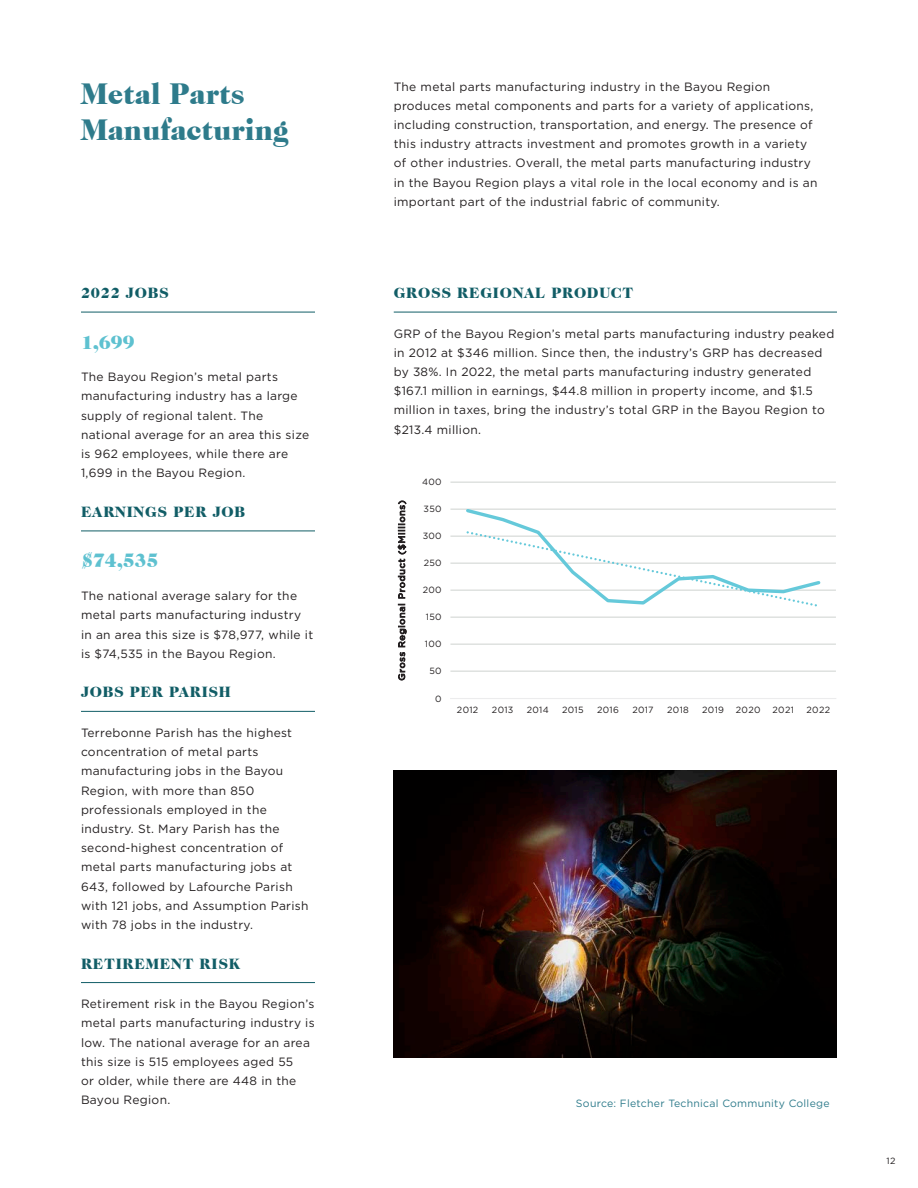
<style>
.page{position:relative;width:918px;height:1188px;background:#fff}
.page>*{position:absolute;margin:0;border:0;box-sizing:border-box;transform-origin:0 0}
.Paragraph_Style_1{font:900 30px/36px "Caslon Two Black S Si";color:#2e7b8b}
.callout_-_small{font:900 19.5px "Caslon Two Black S Si";color:#5ec1d0}
.h5__line{font:900 15px "Caslon Two Black S Si";letter-spacing:.05em;color:#115d66}
.body{font:12px/19.2px "Gotham";letter-spacing:.025em;color:#231f20}
.t1{font:10.5px "Gotham";letter-spacing:.025em;color:#2e7b8b}
.t2{font:9px "Gotham";letter-spacing:.035em;color:#231f20}
.t3{font:8.85px "Gotham";letter-spacing:.085em;color:#231f20}
</style>
<div class="page">
<hr style="left:81px;top:312px;width:234px;height:1px;background:#115d66">
<hr style="left:81px;top:531px;width:234px;height:1px;background:#115d66">
<hr style="left:81px;top:711px;width:234px;height:1px;background:#115d66">
<hr style="left:81px;top:982px;width:234px;height:1px;background:#115d66">
<hr style="left:394px;top:312px;width:443px;height:1px;background:#115d66">
<hr style="left:450px;top:671px;width:386px;height:1px;background:#ced2d0">
<hr style="left:450px;top:644px;width:386px;height:1px;background:#ced2d0">
<hr style="left:450px;top:617px;width:386px;height:1px;background:#ced2d0">
<hr style="left:450px;top:590px;width:386px;height:1px;background:#ced2d0">
<hr style="left:450px;top:563px;width:386px;height:1px;background:#ced2d0">
<hr style="left:450px;top:536px;width:386px;height:1px;background:#ced2d0">
<hr style="left:450px;top:509px;width:386px;height:1px;background:#ced2d0">
<hr style="left:450px;top:482px;width:386px;height:1px;background:#ced2d0">
<hr style="left:450px;top:698px;width:386px;height:1px;background:#ececed">
<svg style="left:464px;top:508px;width:359px;height:99px"></svg>
<img style="left:394px;top:771px;width:443px;height:287px">
<p class="Paragraph_Style_1" style="left:81px;top:75px;width:209px">Metal Parts<br>Manufacturing</p>
<p class="h5__line" style="left:81px;top:284px;width:89px">2022 JOBS</p>
<p class="callout_-_small" style="left:81px;top:330px;width:55px">1,699</p>
<p class="body" style="left:81px;top:367px;width:230px">The Bayou Region’s metal parts manufacturing industry has a large supply of regional talent. The national average for an area this size is 962 employees, while there are<br>1,699 in the Bayou Region.</p>
<p class="h5__line" style="left:81px;top:503px;width:166px">EARNINGS PER JOB</p>
<p class="callout_-_small" style="left:81px;top:549px;width:79px">$74,535</p>
<p class="body" style="left:81px;top:586px;width:234px">The national average salary for the metal parts manufacturing industry in an area this size is $78,977, while it is $74,535 in the Bayou Region.</p>
<p class="h5__line" style="left:81px;top:683px;width:151px">JOBS PER PARISH</p>
<p class="body" style="left:81px;top:723px;width:229px">Terrebonne Parish has the highest concentration of metal parts manufacturing jobs in the Bayou<br>Region, with more than 850 professionals employed in the industry. St. Mary Parish has the second-highest concentration of metal parts manufacturing jobs at<br>643, followed by Lafourche Parish with 121 jobs, and Assumption Parish with 78 jobs in the industry.</p>
<p class="h5__line" style="left:81px;top:955px;width:160px">RETIREMENT RISK</p>
<p class="body" style="left:81px;top:994px;width:235px">Retirement risk in the Bayou Region’s metal parts manufacturing industry is low. The national average for an area this size is 515 employees aged 55<br>or older, while there are 448 in the<br>Bayou Region.</p>
<p class="body" style="left:394px;top:77px;width:425px">The metal parts manufacturing industry in the Bayou Region produces metal components and parts for a variety of applications, including construction, transportation, and energy. The presence of this industry attracts investment and promotes growth in a variety of other industries. Overall, the metal parts manufacturing industry in the Bayou Region plays a vital role in the local economy and is an important part of the industrial fabric of community.</p>
<p class="h5__line" style="left:394px;top:284px;width:241px">GROSS REGIONAL PRODUCT</p>
<p class="body" style="left:394px;top:324px;width:442px">GRP of the Bayou Region’s metal parts manufacturing industry peaked in 2012 at $346 million. Since then, the industry’s GRP has decreased by 38%. In 2022, the metal parts manufacturing industry generated $167.1 million in earnings, $44.8 million in property income, and $1.5 million in taxes, bring the industry’s total GRP in the Bayou Region to $213.4 million.</p>
<p class="t3" style="left:396px;top:681px;width:182px;rotate:-90deg">Gross Regional Product ($Millions)</p>
<p class="t2" style="left:422px;top:476px;width:21px">400</p>
<p class="t2" style="left:424px;top:503px;width:20px">350</p>
<p class="t2" style="left:423px;top:530px;width:20px">300</p>
<p class="t2" style="left:424px;top:557px;width:19px">250</p>
<p class="t2" style="left:423px;top:584px;width:20px">200</p>
<p class="t2" style="left:426px;top:611px;width:17px">150</p>
<p class="t2" style="left:425px;top:638px;width:18px">100</p>
<p class="t2" style="left:429px;top:665px;width:14px">50</p>
<p class="t2" style="left:435px;top:693px;width:8px">0</p>
<p class="t2" style="left:457px;top:704px;width:23px">2012</p>
<p class="t2" style="left:492px;top:704px;width:23px">2013</p>
<p class="t2" style="left:527px;top:704px;width:23px">2014</p>
<p class="t2" style="left:562px;top:704px;width:23px">2015</p>
<p class="t2" style="left:597px;top:704px;width:23px">2016</p>
<p class="t2" style="left:632px;top:704px;width:23px">2017</p>
<p class="t2" style="left:667px;top:704px;width:23px">2018</p>
<p class="t2" style="left:702px;top:704px;width:23px">2019</p>
<p class="t2" style="left:736px;top:704px;width:26px">2020</p>
<p class="t2" style="left:773px;top:704px;width:23px">2021</p>
<p class="t2" style="left:807px;top:704px;width:25px">2022</p>
<p class="t1" style="left:576px;top:1097px;width:255px">Source: Fletcher Technical Community College</p>
<p class="t2" style="left:887px;top:1155px;width:10px">12</p>
</div>
